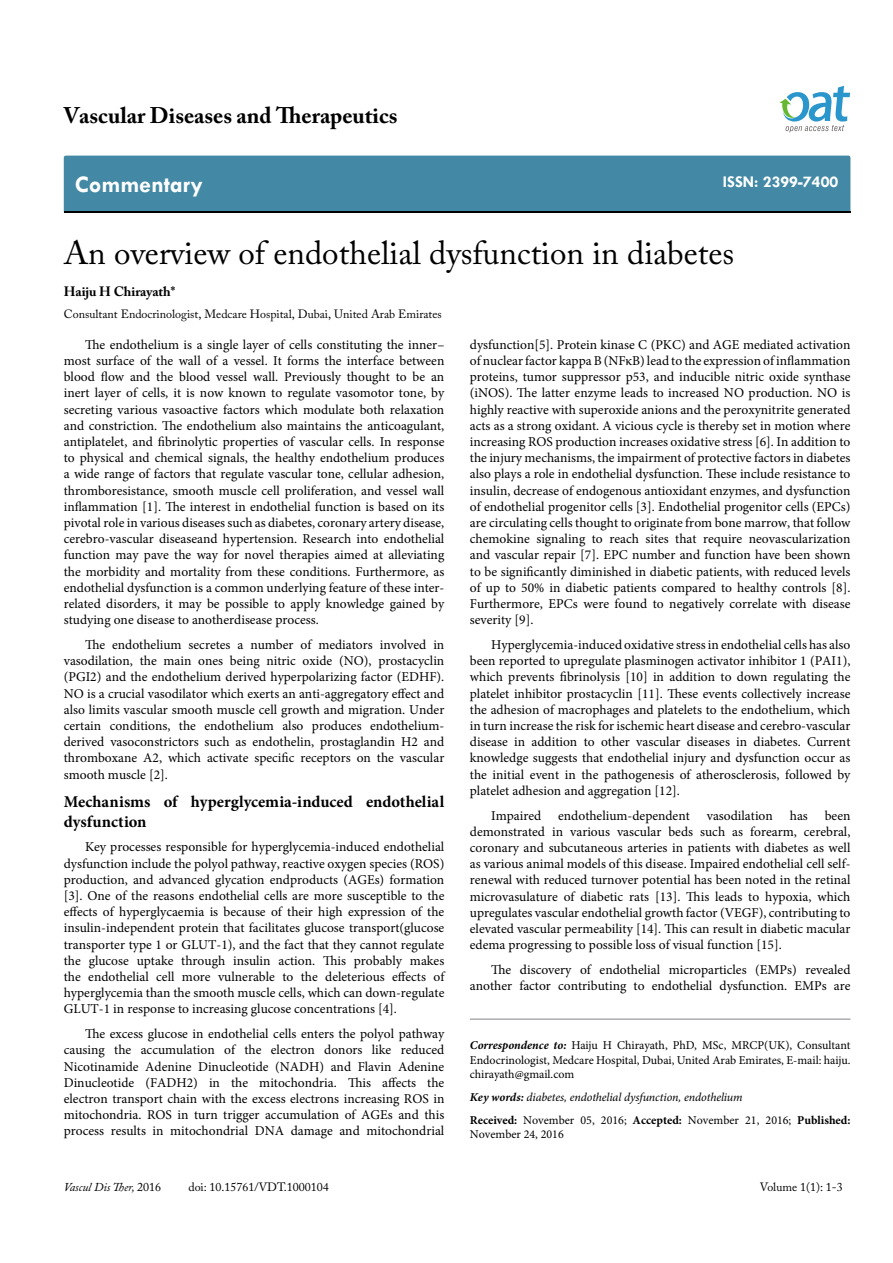
<style>
.page{position:relative;width:893px;height:1263px;background:#fff}
.page>*{position:absolute;margin:0;border:0;box-sizing:border-box;transform-origin:0 0}
.t1{font:33px "Adobe Caslon Pro";color:#000}
.t2{font:700 24px "Tw Cen";color:#fff}
.t3{font:700 22.5px "Adobe Caslon Pro";color:#000}
.t4{font:700 16.5px/19.8px "Minion Pro";color:#000}
.t5{font:700 16.5px "Tw Cen";color:#fff}
.t6{font:13.5px/16.2px "Minion Pro";color:#000;text-align:justify}
.t7{font:700 13.5px "Adobe Caslon Pro";color:#000}
.t8{font:12px/14.4px "Minion Pro";color:#000;text-align:justify}
.t9{font:italic 12px/23px "Minion Pro";letter-spacing:-.01em;color:#000}
.t10{font:12px "Adobe Caslon Pro";color:#000}
.t11{font:italic 12px "Adobe Caslon Pro";color:#000}
.s1{font-weight:700;font-style:italic}
.s2{font-weight:700}
.s3{font-weight:700;font-style:normal}
.s4{font-style:normal}
</style>
<div class="page">
<div style="left:64px;top:156px;width:786px;height:56px;background:#4389a5"></div>
<svg style="left:779px;top:86px;width:71px;height:47px"></svg>
<hr style="left:470px;top:1019px;width:380px;height:1px;background:#808285">
<h3 class="t3" style="left:64px;top:102px;width:335px">Vascular Diseases and Therapeutics</h3>
<h2 class="t2" style="left:75px;top:170px;width:130px">Commentary</h2>
<p class="t5" style="left:723px;top:172px;width:117px">ISSN: 2399-7400</p>
<h1 class="t1" style="left:64px;top:233px;width:672px">An overview of endothelial dysfunction in diabetes</h1>
<p class="t7" style="left:64px;top:283px;width:113px">Haiju H Chirayath*</p>
<p class="t10" style="left:64px;top:307px;width:380px">Consultant Endocrinologist, Medcare Hospital, Dubai, United Arab Emirates</p>
<p class="t6" style="left:64px;top:336px;width:382px;text-indent:21px">The endothelium is a single layer of cells constituting the inner– most surface of the wall of a vessel. It forms the interface between blood flow and the blood vessel wall. Previously thought to be an inert layer of cells, it is now known to regulate vasomotor tone, by secreting various vasoactive factors which modulate both relaxation and constriction. The endothelium also maintains the anticoagulant, antiplatelet, and fibrinolytic properties of vascular cells. In response to physical and chemical signals, the healthy endothelium produces a wide range of factors that regulate vascular tone, cellular adhesion, thromboresistance, smooth muscle cell proliferation, and vessel wall inflammation [1]. The interest in endothelial function is based on its pivotal role in various diseases such as diabetes, coronary artery disease, cerebro-vascular diseaseand hypertension. Research into endothelial function may pave the way for novel therapies aimed at alleviating the morbidity and mortality from these conditions. Furthermore, as endothelial dysfunction is a common underlying feature of these inter&shy;related disorders, it may be possible to apply knowledge gained by studying one disease to anotherdisease process.</p>
<p class="t6" style="left:64px;top:637px;width:382px;text-indent:21px">The endothelium secretes a number of mediators involved in vasodilation, the main ones being nitric oxide (NO), prostacyclin (PGI2) and the endothelium derived hyperpolarizing factor (EDHF).<br>NO is a crucial vasodilator which exerts an anti-aggregatory effect and also limits vascular smooth muscle cell growth and migration. Under certain conditions, the endothelium also produces endothelium&shy;derived vasoconstrictors such as endothelin, prostaglandin H2 and thromboxane A2, which activate specific receptors on the vascular smooth muscle [2].</p>
<p class="t4" style="left:64px;top:791px;width:382px">Mechanisms of hyperglycemia-induced endothelial dysfunction</p>
<p class="t6" style="left:64px;top:839px;width:382px;text-indent:21px">Key processes responsible for hyperglycemia-induced endothelial dysfunction include the polyol pathway, reactive oxygen species (ROS) production, and advanced glycation endproducts (AGEs) formation [3]. One of the reasons endothelial cells are more susceptible to the effects of hyperglycaemia is because of their high expression of the insulin-independent protein that facilitates glucose transport(glucose transporter type 1 or GLUT-1), and the fact that they cannot regulate the glucose uptake through insulin action. This probably makes the endothelial cell more vulnerable to the deleterious effects of hyperglycemia than the smooth muscle cells, which can down-regulate GLUT-1 in response to increasing glucose concentrations [4].</p>
<p class="t6" style="left:64px;top:1026px;width:382px;text-indent:21px">The excess glucose in endothelial cells enters the polyol pathway causing the accumulation of the electron donors like reduced Nicotinamide Adenine Dinucleotide (NADH) and Flavin Adenine Dinucleotide (FADH2) in the mitochondria. This affects the electron transport chain with the excess electrons increasing ROS in mitochondria. ROS in turn trigger accumulation of AGEs and this process results in mitochondrial DNA damage and mitochondrial</p>
<p class="t6" style="left:470px;top:336px;width:382px">dysfunction[5]. Protein kinase C (PKC) and AGE mediated activation of nuclear factor kappa B (NFκB) lead to the expression of inflammation proteins, tumor suppressor p53, and inducible nitric oxide synthase (iNOS). The latter enzyme leads to increased NO production. NO is highly reactive with superoxide anions and the peroxynitrite generated acts as a strong oxidant. A vicious cycle is thereby set in motion where increasing ROS production increases oxidative stress [6]. In addition to the injury mechanisms, the impairment of protective factors in diabetes also plays a role in endothelial dysfunction. These include resistance to insulin, decrease of endogenous antioxidant enzymes, and dysfunction of endothelial progenitor cells [3]. Endothelial progenitor cells (EPCs) are circulating cells thought to originate from bone marrow, that follow chemokine signaling to reach sites that require neovascularization and vascular repair [7]. EPC number and function have been shown to be significantly diminished in diabetic patients, with reduced levels of up to 50% in diabetic patients compared to healthy controls [8].<br>Furthermore, EPCs were found to negatively correlate with disease severity [9].</p>
<p class="t6" style="left:470px;top:637px;width:382px;text-indent:21px">Hyperglycemia-induced oxidative stress in endothelial cells has also been reported to upregulate plasminogen activator inhibitor 1 (PAI1), which prevents fibrinolysis [10] in addition to down regulating the platelet inhibitor prostacyclin [11]. These events collectively increase the adhesion of macrophages and platelets to the endothelium, which in turn increase the risk for ischemic heart disease and cerebro-vascular disease in addition to other vascular diseases in diabetes. Current knowledge suggests that endothelial injury and dysfunction occur as the initial event in the pathogenesis of atherosclerosis, followed by platelet adhesion and aggregation [12].</p>
<p class="t6" style="left:491px;top:807px;width:52px">Impaired</p>
<p class="t6" style="left:558px;top:807px;width:133px">endothelium-dependent</p>
<p class="t6" style="left:707px;top:807px;width:68px">vasodilation</p>
<p class="t6" style="left:790px;top:807px;width:20px">has</p>
<p class="t6" style="left:470px;top:807px;width:382px;text-indent:355px">been demonstrated in various vascular beds such as forearm, cerebral, coronary and subcutaneous arteries in patients with diabetes as well as various animal models of this disease. Impaired endothelial cell self&shy;renewal with reduced turnover potential has been noted in the retinal microvasulature of diabetic rats [13]. This leads to hypoxia, which upregulates vascular endothelial growth factor (VEGF), contributing to elevated vascular permeability [14]. This can result in diabetic macular edema progressing to possible loss of visual function [15].</p>
<p class="t6" style="left:470px;top:961px;width:382px;text-align:right">The discovery of endothelial microparticles (EMPs) revealed another factor contributing to endothelial dysfunction. EMPs are</p>
<p class="t8" style="left:470px;top:1038px;width:382px"><span class="s1">Correspondence to:</span> Haiju H Chirayath, PhD, MSc, MRCP(UK), Consultant Endocrinologist, Medcare Hospital, Dubai, United Arab Emirates, E-mail: haiju. chirayath@gmail.com</p>
<p class="t9" style="left:470px;top:1085px;width:382px"><span class="s2">Key words:</span> diabetes, endothelial dysfunction, endothelium<br><span class="s3">Received:</span> <span class="s4">November 05, 2016;</span> <span class="s3">Accepted:</span> <span class="s4">November 21, 2016;</span> <span class="s3">Published:</span></p>
<p class="t8" style="left:470px;top:1127px;width:95px">November 24, 2016</p>
<p class="t11" style="left:64px;top:1180px;width:99px">Vascul Dis Ther, <span class="s4">2016</span></p>
<p class="t10" style="left:188px;top:1180px;width:142px">doi: 10.15761/VDT.1000104</p>
<p class="t10" style="left:760px;top:1180px;width:84px">Volume 1(1): 1-3</p>
</div>
